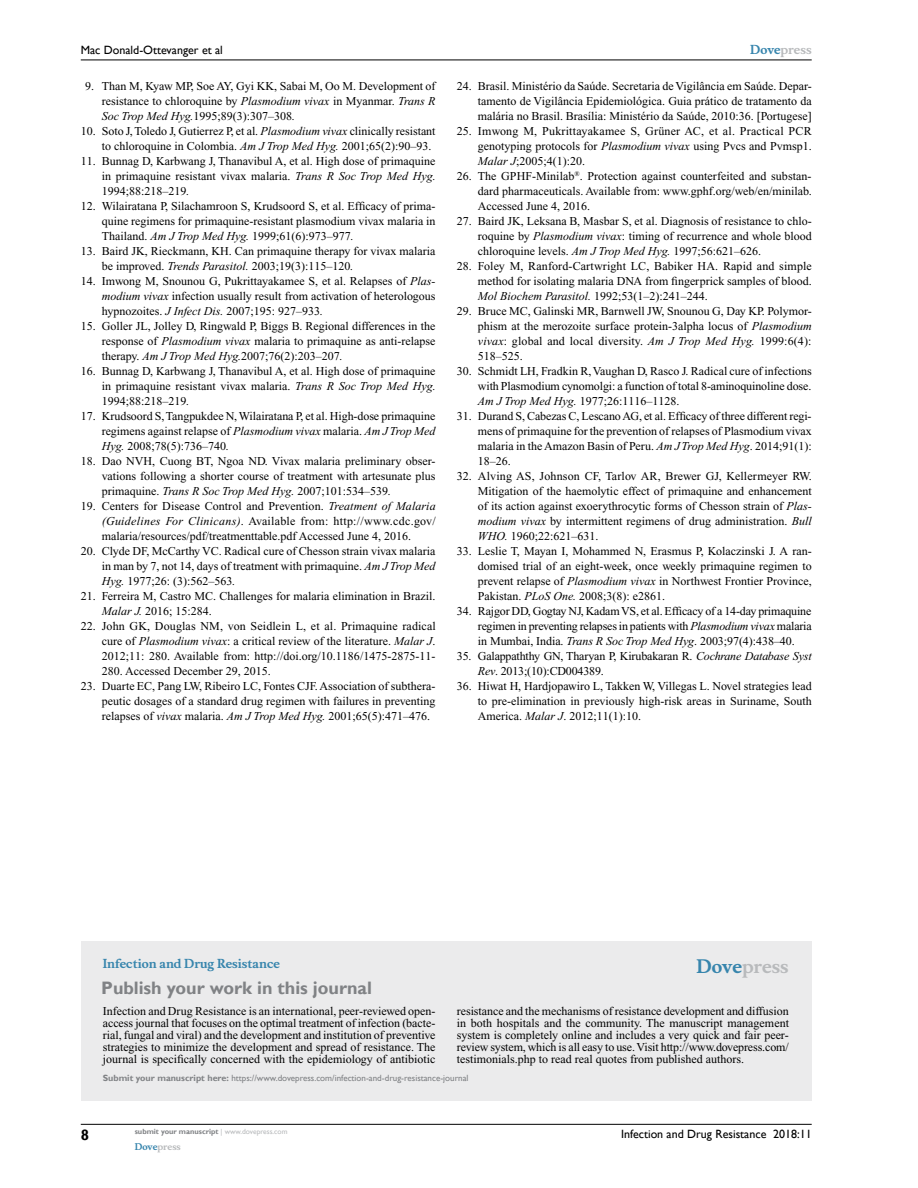
<style>
.page{position:relative;width:918px;height:1188px;background:#fff}
.page>*{position:absolute;margin:0;border:0;box-sizing:border-box;transform-origin:0 0}
.t1{font:700 18px "Gill Sans";color:#808285}
.t2{font:700 18px "Musee";color:#b8babc}
.t3{font:700 15px "Gill Sans";color:#000}
.t4{font:12px/15px "Times New Roman";color:#000;text-align:justify}
.t5{font:12px "Gill Sans";color:#000}
.t6{font:700 12px "Musee";color:#3785ad}
.t7{font:700 12px "Musee";color:#b8babc}
.t8{font:9px "Gill Sans";color:#808285}
.t9{font:700 9px "Musee";color:#b8babc}
.t10{font:700 7.5px "Gill Sans";color:#808285}
.s1{font-style:italic}
.s2{color:#3785ad}
.s3{font-weight:700}
.s4{font-weight:400;color:#b8babc}
</style>
<div class="page">
<div style="left:81px;top:941px;width:731px;height:160px;background:#ebebec"></div>
<hr style="left:81px;top:1124px;width:731px;height:1px;background:#000">
<hr style="left:81px;top:60px;width:731px;height:1px;background:#000">
<p class="t5" style="left:81px;top:43px;width:144px">Mac Donald-Ottevanger et al</p>
<p class="t4" style="left:102px;top:79px;width:335px;text-indent:-16px">9. Than M, Kyaw MP, Soe AY, Gyi KK, Sabai M, Oo M. Development of resistance to chloroquine by <span class="s1">Plasmodium vivax</span> in Myanmar. <span class="s1">Trans R Soc Trop Med Hyg.</span>1995;89(3):307–308<span class="s1">.</span></p>
<p class="t4" style="left:102px;top:124px;width:335px;text-indent:-21px">10. Soto J, Toledo J, Gutierrez P, et al. <span class="s1">Plasmodium vivax</span> clinically resistant to chloroquine in Colombia. <span class="s1">Am J Trop Med Hyg.</span> 2001;65(2):90–93.</p>
<p class="t4" style="left:102px;top:154px;width:336px;text-indent:-21px">11. Bunnag D, Karbwang J, Thanavibul A, et al. High dose of primaquine in primaquine resistant vivax malaria. <span class="s1">Trans R Soc Trop Med Hyg.<br></span>1994;88:218–219<span class="s1">.</span></p>
<p class="t4" style="left:102px;top:199px;width:335px;text-indent:-21px">12. Wilairatana P, Silachamroon S, Krudsoord S, et al. Efficacy of prima&shy;quine regimens for primaquine-resistant plasmodium vivax malaria in Thailand. <span class="s1">Am J Trop Med Hyg.</span> 1999;61(6):973–977<span class="s1">.</span></p>
<p class="t4" style="left:102px;top:244px;width:335px;text-indent:-21px">13. Baird JK, Rieckmann, KH. Can primaquine therapy for vivax malaria be improved. <span class="s1">Trends Parasitol.</span> 2003;19(3):115–120<span class="s1">.</span></p>
<p class="t4" style="left:102px;top:274px;width:335px;text-indent:-21px">14. Imwong M, Snounou G, Pukrittayakamee S, et al. Relapses of <span class="s1">Plas&shy;modium vivax</span> infection usually result from activation of heterologous hypnozoites. <span class="s1">J Infect Dis.</span> 2007;195: 927–933<span class="s1">.</span></p>
<p class="t4" style="left:102px;top:319px;width:335px;text-indent:-21px">15. Goller JL, Jolley D, Ringwald P, Biggs B. Regional differences in the response of <span class="s1">Plasmodium vivax</span> malaria to primaquine as anti-relapse therapy. <span class="s1">Am J Trop Med Hyg.</span>2007;76(2):203–207<span class="s1">.</span></p>
<p class="t4" style="left:102px;top:364px;width:336px;text-indent:-21px">16. Bunnag D, Karbwang J, Thanavibul A, et al. High dose of primaquine in primaquine resistant vivax malaria. <span class="s1">Trans R Soc Trop Med Hyg.<br></span>1994;88:218–219<span class="s1">.</span></p>
<p class="t4" style="left:102px;top:409px;width:335px;text-indent:-21px">17. Krudsoord S, Tangpukdee N, Wilairatana P, et al. High-dose primaquine regimens against relapse of <span class="s1">Plasmodium vivax</span> malaria. <span class="s1">Am J Trop Med Hyg.</span> 2008;78(5):736–740<span class="s1">.</span></p>
<p class="t4" style="left:102px;top:454px;width:335px;text-indent:-21px">18. Dao NVH, Cuong BT, Ngoa ND. Vivax malaria preliminary obser&shy;vations following a shorter course of treatment with artesunate plus primaquine. <span class="s1">Trans R Soc Trop Med Hyg.</span> 2007;101:534–539<span class="s1">.</span></p>
<p class="t4" style="left:102px;top:499px;width:335px;text-indent:-21px">19. Centers for Disease Control and Prevention. <span class="s1">Treatment of Malaria (Guidelines For Clinicans)</span>. Available from: http://www.cdc.gov/ malaria/resources/pdf/treatmenttable.pdf Accessed June 4, 2016.</p>
<p class="t4" style="left:102px;top:544px;width:335px;text-indent:-21px">20. Clyde DF, McCarthy VC. Radical cure of Chesson strain vivax malaria in man by 7, not 14, days of treatment with primaquine. <span class="s1">Am J Trop Med Hyg.</span> 1977;26: (3):562–563<span class="s1">.</span></p>
<p class="t4" style="left:102px;top:589px;width:335px;text-indent:-21px">21. Ferreira M, Castro MC. Challenges for malaria elimination in Brazil.<br><span class="s1">Malar J.</span> 2016; 15:284.</p>
<p class="t4" style="left:102px;top:619px;width:336px;text-indent:-21px">22. John GK, Douglas NM, von Seidlein L, et al. Primaquine radical cure of <span class="s1">Plasmodium vivax</span>: a critical review of the literature. <span class="s1">Malar J</span>.<br>2012;11: 280. Available from: http://doi.org/10.1186/1475-2875-11- 280. Accessed December 29, 2015.</p>
<p class="t4" style="left:102px;top:679px;width:335px;text-indent:-21px">23. Duarte EC, Pang LW, Ribeiro LC, Fontes CJF. Association of subthera&shy;peutic dosages of a standard drug regimen with failures in preventing relapses of <span class="s1">vivax</span> malaria. <span class="s1">Am J Trop Med Hyg.</span> 2001;65(5):471–476.</p>
<p class="t7" style="left:750px;top:43px;width:63px"><span class="s2">Dove</span>press</p>
<p class="t4" style="left:478px;top:79px;width:335px;text-indent:-21px">24. Brasil. Ministério da Saúde. Secretaria de Vigilância em Saúde. Depar&shy;tamento de Vigilância Epidemiológica. Guia prático de tratamento da malária no Brasil. Brasília: Ministério da Saúde, 2010:36. [Portugese]</p>
<p class="t4" style="left:478px;top:124px;width:335px;text-indent:-21px">25. Imwong M, Pukrittayakamee S, Grüner AC, et al. Practical PCR genotyping protocols for <span class="s1">Plasmodium vivax</span> using Pvcs and Pvmsp1.<br><span class="s1">Malar J</span>;2005;4(1):20.</p>
<p class="t4" style="left:478px;top:169px;width:335px;text-indent:-21px">26. The GPHF-Minilab<sup>®</sup>. Protection against counterfeited and substan&shy;dard pharmaceuticals. Available from: www.gphf.org/web/en/minilab.<br>Accessed June 4, 2016.</p>
<p class="t4" style="left:478px;top:214px;width:335px;text-indent:-21px">27. Baird JK, Leksana B, Masbar S, et al. Diagnosis of resistance to chlo&shy;roquine by <span class="s1">Plasmodium vivax</span>: timing of recurrence and whole blood chloroquine levels. <span class="s1">Am J Trop Med Hyg.</span> 1997;56:621–626.</p>
<p class="t4" style="left:478px;top:259px;width:336px;text-indent:-21px">28. Foley M, Ranford-Cartwright LC, Babiker HA. Rapid and simple method for isolating malaria DNA from fingerprick samples of blood.<br><span class="s1">Mol Biochem Parasitol.</span> 1992;53(1–2):241–244.</p>
<p class="t4" style="left:478px;top:304px;width:335px;text-indent:-21px">29. Bruce MC, Galinski MR, Barnwell JW, Snounou G, Day KP. Polymor&shy;phism at the merozoite surface protein-3alpha locus of <span class="s1">Plasmodium vivax</span>: global and local diversity. <span class="s1">Am J Trop Med Hyg.</span> 1999:6(4):<br>518–525.</p>
<p class="t4" style="left:478px;top:364px;width:335px;text-indent:-21px">30. Schmidt LH, Fradkin R, Vaughan D, Rasco J. Radical cure of infections with Plasmodium cynomolgi: a function of total 8-aminoquinoline dose.<br><span class="s1">Am J Trop Med Hyg.</span> 1977;26:1116–1128.</p>
<p class="t4" style="left:478px;top:409px;width:335px;text-indent:-21px">31. Durand S, Cabezas C, Lescano AG, et al. Efficacy of three different regi&shy;mens of primaquine for the prevention of relapses of Plasmodium vivax malaria in the Amazon Basin of Peru. <span class="s1">Am J Trop Med Hyg</span>. 2014;91(1):<br>18–26.</p>
<p class="t4" style="left:478px;top:469px;width:335px;text-indent:-21px">32. Alving AS, Johnson CF, Tarlov AR, Brewer GJ, Kellermeyer RW.<br>Mitigation of the haemolytic effect of primaquine and enhancement of its action against exoerythrocytic forms of Chesson strain of <span class="s1">Plas&shy;modium vivax</span> by intermittent regimens of drug administration. <span class="s1">Bull WHO.</span> 1960;22:621–631.</p>
<p class="t4" style="left:478px;top:544px;width:335px;text-indent:-21px">33. Leslie T, Mayan I, Mohammed N, Erasmus P, Kolaczinski J. A ran&shy;domised trial of an eight-week, once weekly primaquine regimen to prevent relapse of <span class="s1">Plasmodium vivax</span> in Northwest Frontier Province, Pakistan. <span class="s1">PLoS One.</span> 2008;3(8): e2861.</p>
<p class="t4" style="left:478px;top:604px;width:335px;text-indent:-21px">34. Rajgor DD, Gogtay NJ, Kadam VS, et al. Efficacy of a 14-day primaquine regimen in preventing relapses in patients with <span class="s1">Plasmodium vivax</span> malaria in Mumbai, India. <span class="s1">Trans R Soc Trop Med Hyg</span>. 2003;97(4):438–40.</p>
<p class="t4" style="left:478px;top:649px;width:335px;text-indent:-21px">35. Galappaththy GN, Tharyan P, Kirubakaran R. <span class="s1">Cochrane Database Syst<br>Rev</span>. 2013;(10):CD004389.</p>
<p class="t4" style="left:478px;top:679px;width:335px;text-indent:-21px">36. Hiwat H, Hardjopawiro L, Takken W, Villegas L. Novel strategies lead to pre-elimination in previously high-risk areas in Suriname, South America. <span class="s1">Malar J</span>. 2012;11(1):10.</p>
<p class="t6" style="left:103px;top:956px;width:179px">Infection and Drug Resistance</p>
<h1 class="t1" style="left:101px;top:977px;width:272px">Publish your work in this journal</h1>
<h1 class="t2" style="left:697px;top:955px;width:94px"><span class="s2">Dove</span>press</h1>
<p class="t4" style="left:103px;top:1005px;width:334px;line-height:12px">Infection and Drug Resistance is an international, peer-reviewed open&shy;access journal that focuses on the optimal treatment of infection (bacte&shy;rial, fungal and viral) and the development and institution of preventive strategies to minimize the development and spread of resistance. The journal is specifically concerned with the epidemiology of antibiotic</p>
<p class="t4" style="left:457px;top:1005px;width:334px;line-height:12px">resistance and the mechanisms of resistance development and diffusion in both hospitals and the community. The manuscript management system is completely online and includes a very quick and fair peer&shy;review system, which is all easy to use. Visit http://www.dovepress.com/ testimonials.php to read real quotes from published authors.</p>
<p class="t8" style="left:103px;top:1072px;width:367px"><span class="s3">Submit your manuscript here:</span> https://www.dovepress.com/infection-and-drug-resistance-journal</p>
<p class="t3" style="left:81px;top:1126px;width:10px">8</p>
<p class="t10" style="left:135px;top:1127px;width:154px">submit your manuscript <span class="s4">| www.dovepress.com</span></p>
<p class="t9" style="left:135px;top:1141px;width:48px"><span class="s2">Dove</span>press</p>
<p class="t5" style="left:621px;top:1127px;width:192px">Infection and Drug Resistance 2018:11</p>
</div>
